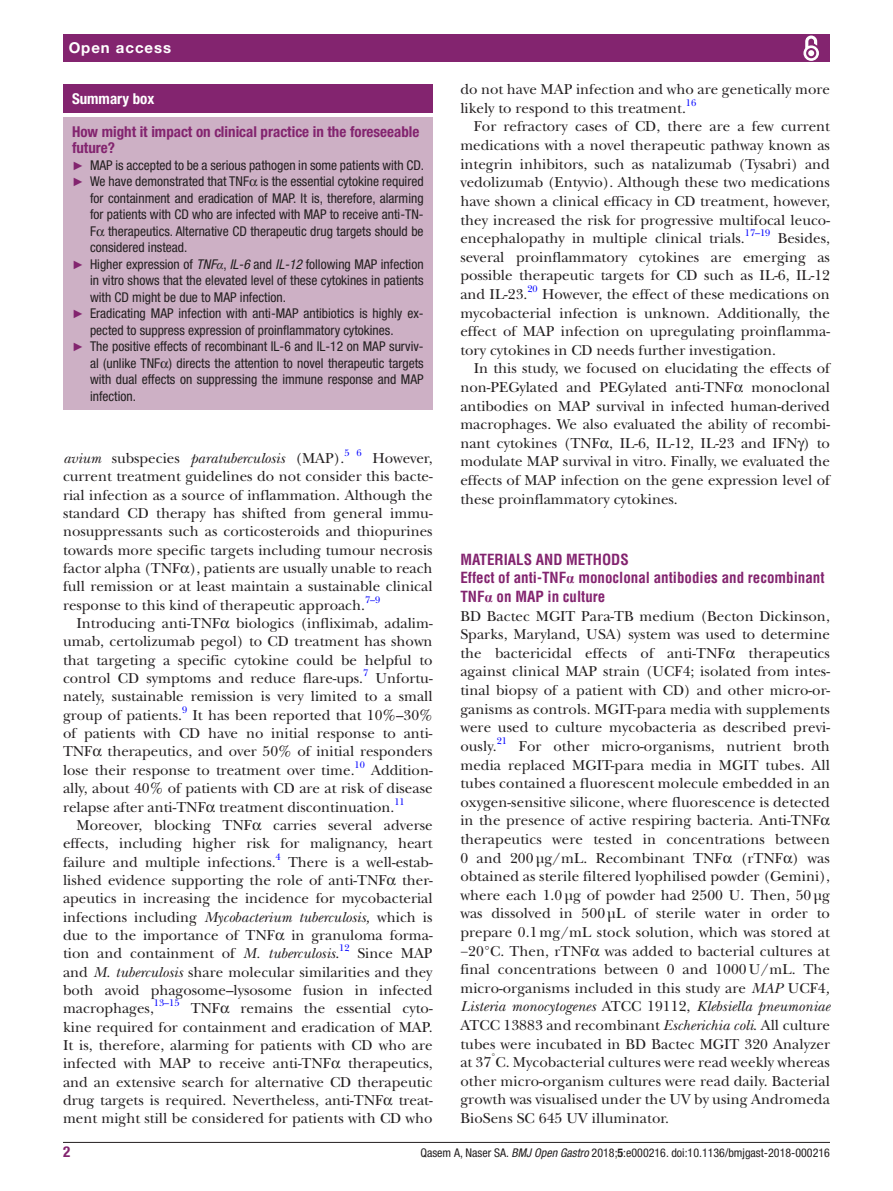
<style>
.page{position:relative;width:893px;height:1191px;background:#fff}
.page>*{position:absolute;margin:0;border:0;box-sizing:border-box;transform-origin:0 0}
.t1{font:15px/18.6px "New Baskerville";letter-spacing:.005em;color:#231f20;text-align:justify}
.t2{font:700 condensed 15px/18.6px "Helvetica LT Std";color:#83246f}
.t3{font:700 condensed 15px/16.5px "Helvetica Neue LT Std";color:#83246f}
.t4{font:italic 15px "New Baskerville";color:#231f20}
.t5{font:700 15px "Helvetica Neue LT Std";letter-spacing:.065em;color:#fff}
.t6{font:700 condensed 15px "Helvetica Neue LT Std";color:#fff}
.t7{font:condensed 13.5px "Helvetica Neue LT Std";color:#231f20}
.t8{font:condensed 12px "Helvetica Neue LT Std";color:#231f20}
.t9{font:9.9px "New Baskerville";color:#00f}
.s1{font-family:"Arial";font-stretch:normal;font-size:12px;color:#83246f}
.s2{font-style:italic}
.s3{font-family:"Times New Roman";font-style:italic;font-stretch:normal}
.s4{font-style:normal}
.s5{font-family:"Times New Roman";font-stretch:normal}
.s6{font-weight:700}
</style>
<div class="page">
<hr style="left:63px;top:1142px;width:767px;height:1px;background:#231f20">
<div style="left:63px;top:34px;width:767px;height:28px;background:#83246f"></div>
<svg style="left:803px;top:35px;width:16px;height:26px"></svg>
<div style="left:63px;top:84px;width:370px;height:29px;background:#83246f"></div>
<div style="left:63px;top:117px;width:370px;height:293px;background:#cdb0c5"></div>
<p class="t5" style="left:69px;top:39px;width:104px">Open access</p>
<p class="t6" style="left:72px;top:89px;width:84px">Summary box</p>
<p class="t3" style="left:72px;top:123px;width:349px">How might it impact on clinical practice in the foreseeable future?</p>
<p class="t7" style="left:72px;top:157px;width:354px"><span class="s1">►</span> MAP is accepted to be a serious pathogen in some patients with CD.</p>
<p class="t7" style="left:72px;top:173px;width:353px"><span class="s1">►</span> We have demonstrated that TNF is the essential cytokine required</p>
<p class="t7" style="left:90px;top:190px;width:335px">for containment and eradication of MAP. It is, therefore, alarming</p>
<p class="t7" style="left:90px;top:206px;width:335px">for patients with CD who are infected with MAP to receive anti-TN-</p>
<p class="t7" style="left:90px;top:223px;width:335px">F therapeutics. Alternative CD therapeutic drug targets should be</p>
<p class="t7" style="left:90px;top:239px;width:99px">considered instead.</p>
<p class="t7" style="left:72px;top:256px;width:353px"><span class="s1">►</span> Higher expression of <span class="s2">TNF</span><span class="s3">α</span>, <span class="s2">IL-6</span> and <span class="s2">IL-12</span> following MAP infection</p>
<p class="t7" style="left:90px;top:272px;width:335px">in vitro shows that the elevated level of these cytokines in patients</p>
<p class="t7" style="left:90px;top:289px;width:197px">with CD might be due to MAP infection.</p>
<p class="t7" style="left:72px;top:305px;width:353px"><span class="s1">►</span> Eradicating MAP infection with anti-MAP antibiotics is highly ex-</p>
<p class="t7" style="left:90px;top:322px;width:305px">pected to suppress expression of proinflammatory cytokines.</p>
<p class="t7" style="left:72px;top:338px;width:353px"><span class="s1">►</span> The positive effects of recombinant IL-6 and IL-12 on MAP surviv-</p>
<p class="t7" style="left:90px;top:355px;width:335px">al (unlike TNF ) directs the attention to novel therapeutic targets</p>
<p class="t7" style="left:90px;top:371px;width:335px">with dual effects on suppressing the immune response and MAP</p>
<p class="t7" style="left:90px;top:388px;width:47px">infection.</p>
<p class="t4" style="left:63px;top:449px;width:283px">avium <span class="s4">subspecies</span> paratuberculosis <span class="s4">(MAP).</span></p>
<p class="t9" style="left:344px;top:447px;width:19px">5 6</p>
<p class="t1" style="left:63px;top:449px;width:371px;text-indent:309px">However, current treatment guidelines do not consider this bacte&shy;rial infection as a source of inflammation. Although the standard CD therapy has shifted from general immu&shy;nosuppressants such as corticosteroids and thiopurines towards more specific targets including tumour necrosis factor alpha (TNF ), patients are usually unable to reach full remission or at least maintain a sustainable clinical response to this kind of therapeutic approach.</p>
<p class="t9" style="left:365px;top:594px;width:17px">7–9</p>
<p class="t1" style="left:63px;top:614px;width:371px;text-indent:14px">Introducing anti-TNF biologics (infliximab, adalim&shy;umab, certolizumab pegol) to CD treatment has shown that targeting a specific cytokine could be helpful to control CD symptoms and reduce flare-ups.</p>
<p class="t9" style="left:363px;top:667px;width:7px">7</p>
<p class="t1" style="left:63px;top:669px;width:371px;text-indent:313px">Unfortu&shy;nately, sustainable remission is very limited to a small group of patients.</p>
<p class="t9" style="left:182px;top:704px;width:7px">9</p>
<p class="t1" style="left:63px;top:706px;width:371px;text-indent:130px">It has been reported that 10%–30% of patients with CD have no initial response to anti-TNF therapeutics, and over 50% of initial responders lose their response to treatment over time.</p>
<p class="t9" style="left:355px;top:759px;width:12px">10</p>
<p class="t1" style="left:63px;top:761px;width:371px;text-indent:308px">Addition&shy;ally, about 40% of patients with CD are at risk of disease relapse after anti-TNF treatment discontinuation.</p>
<p class="t9" style="left:394px;top:795px;width:12px">11</p>
<p class="t1" style="left:63px;top:816px;width:371px;text-indent:210px">carries several adverse effects, including higher risk for malignancy, heart failure and multiple infections.</p>
<p class="t1" style="left:76px;top:815px;width:177px">Moreover, blocking TNF</p>
<p class="t9" style="left:276px;top:850px;width:7px">4</p>
<p class="t1" style="left:63px;top:852px;width:371px;text-indent:225px">There is a well-estab&shy;lished evidence supporting the role of anti-TNF ther&shy;apeutics in increasing the incidence for mycobacterial infections including <span class="s2">Mycobacterium tuberculosis,</span> which is due to the importance of TNF in granuloma forma&shy;tion and containment of <span class="s2">M. tuberculosis</span>.<sup>12</sup></p>
<p class="t1" style="left:63px;top:944px;width:371px;text-indent:294px">Since MAP and <span class="s2">M. tuberculosis</span> share molecular similarities and they both avoid phagosome–lysosome fusion in infected macrophages,</p>
<p class="t9" style="left:154px;top:997px;width:27px">13–15</p>
<p class="t1" style="left:63px;top:999px;width:371px;text-indent:178px">remains the essential cyto&shy;kine required for containment and eradication of MAP.<br>It is, therefore, alarming for patients with CD who are infected with MAP to receive anti-TNF therapeutics, and an extensive search for alternative CD therapeutic drug targets is required. Nevertheless, anti-TNF treat&shy;ment might still be considered for patients with CD who</p>
<p class="t1" style="left:191px;top:999px;width:31px">TNF</p>
<p class="t1" style="left:460px;top:80px;width:371px">do not have MAP infection and who are genetically more likely to respond to this treatment.<sup>16</sup></p>
<p class="t1" style="left:460px;top:117px;width:371px;text-indent:14px">For refractory cases of CD, there are a few current medications with a novel therapeutic pathway known as integrin inhibitors, such as natalizumab (Tysabri) and vedolizumab (Entyvio). Although these two medications have shown a clinical efficacy in CD treatment, however, they increased the risk for progressive multifocal leuco&shy;encephalopathy in multiple clinical trials.</p>
<p class="t9" style="left:745px;top:227px;width:27px">17–19</p>
<p class="t1" style="left:460px;top:229px;width:371px;text-indent:317px">Besides, several proinflammatory cytokines are emerging as possible therapeutic targets for CD such as IL-6, IL-12 and IL-23.</p>
<p class="t9" style="left:527px;top:283px;width:12px">20</p>
<p class="t1" style="left:460px;top:285px;width:371px;text-indent:82px">However, the effect of these medications on mycobacterial infection is unknown. Additionally, the effect of MAP infection on upregulating proinflamma&shy;tory cytokines in CD needs further investigation.</p>
<p class="t1" style="left:460px;top:359px;width:371px;text-indent:14px">In this study, we focused on elucidating the effects of non-PEGylated and PEGylated anti-TNF monoclonal antibodies on MAP survival in infected human-derived macrophages. We also evaluated the ability of recombi&shy;nant cytokines (TNF , IL-6, IL-12, IL-23 and IFN ) to modulate MAP survival in vitro. Finally, we evaluated the effects of MAP infection on the gene expression level of these proinflammatory cytokines.</p>
<p class="t2" style="left:460px;top:550px;width:366px">Materials and methods<br>Effect of anti-TN F<span class="s5">α</span> monoclonal antibodies and recombinant<br>TN F<span class="s5">α</span> on MAP in culture</p>
<p class="t1" style="left:460px;top:606px;width:371px">BD Bactec MGIT Para-TB medium (Becton Dickinson, Sparks, Maryland, USA) system was used to determine the bactericidal effects of anti-TNF</p>
<p class="t1" style="left:460px;top:644px;width:371px;text-indent:288px">therapeutics against clinical MAP strain (UCF4; isolated from intes&shy;tinal biopsy of a patient with CD) and other micro-or&shy;ganisms as controls. MGIT-para media with supplements were used to culture mycobacteria as described previ&shy;ously.<sup>21</sup></p>
<p class="t1" style="left:460px;top:737px;width:371px;text-align:left;text-indent:59px">For other micro-organisms, nutrient broth media replaced MGIT-para media in MGIT tubes. All tubes contained a fluorescent molecule embedded in an oxygen-sensitive silicone, where fluorescence is detected in the presence of active respiring bacteria. Anti-TNF therapeutics were tested in concentrations between 0 and 200µg/mL. Recombinant TNF (rTNF ) was obtained as sterile filtered lyophilised powder (Gemini), where each 1.0µg of powder had 2500 U. Then, 50µg was dissolved in 500µL of sterile water in order to prepare 0.1mg/mL stock solution, which was stored at −20°C. Then, rTNF was added to bacterial cultures at final concentrations between 0 and 1000U/mL. The micro-organisms included in this study are <span class="s2">MAP</span> UCF4<span class="s2">, Listeria monocytogenes</span> ATCC 19112, <span class="s2">Klebsiella pneumoniae </span>ATCC 13883 and recombinant <span class="s2">Escherichia coli</span>. All culture tubes were incubated in BD Bactec MGIT 320 Analyzer at 37<sup>°</sup>C. Mycobacterial cultures were read weekly whereas other micro-organism cultures were read daily. Bacterial growth was visualised under the UV by using Andromeda BioSens SC 645 UV illuminator.</p>
<p class="t3" style="left:63px;top:1143px;width:9px">2</p>
<p class="t8" style="left:420px;top:1145px;width:411px">Qasem A, Naser SA. <span class="s2">BMJ Open Gastro</span> 2018;<span class="s6">5</span>:e000216. doi:10.1136/bmjgast-2018-000216</p>
</div>
